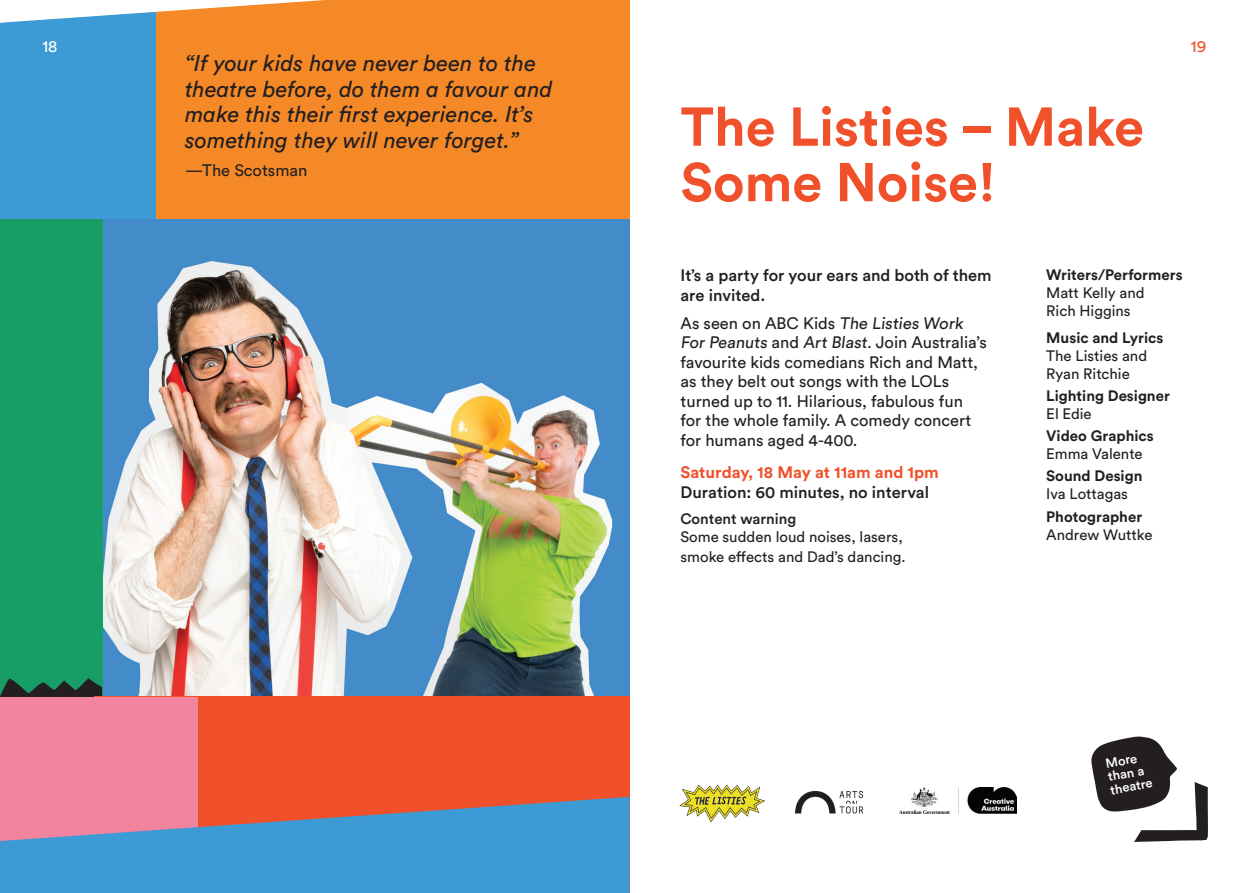
<style>
.page{position:relative;width:1259px;height:893px;background:#fff}
.page>*{position:absolute;margin:0;border:0;box-sizing:border-box;transform-origin:0 0}
._1__Heading_1{font:700 54px/55.5px "Circular Std";color:#f0502a}
._6__Pull_Quote{font:italic 22.5px/25.5px "Circular Std";color:#231f20}
._4__Body_copy{font:16.5px/19.5px "Circular Std";color:#231f20}
._3__Intro_deck{font:500 16.5px/19.5px "Circular Std";color:#231f20}
._4__Body_copy-2{font:500 16.5px "Circular Std";color:#231f20}
._5__Date___Call_to_action{font:700 16.5px "Circular Std";color:#f0502a}
.t1{font:16.5px "Circular Std";color:#fff}
.t2{font:16.5px "Circular Std";color:#f0502a}
.Performer_Name_10pt{font:15px/18px "Circular Std";color:#231f20}
.Performer_Name_10pt-2{font:700 15px/18px "Circular Std";color:#231f20}
._3__Intro_deck-2{font:500 13.05px/13.5px "Circular Std";color:#fff}
.s1{font-weight:500}
.s2{font-weight:700}
.s3{font-weight:400}
</style>
<div class="page">
<img style="left:102px;top:219px;width:527px;height:478px">
<div style="left:0;top:219px;width:102px;height:508px;background:#179e66"></div>
<div style="left:136px;top:0;width:493px;height:219px;background:#f68927"></div>
<div style="left:0;top:0;width:155px;height:219px;background:#3c9ad4"></div>
<svg style="left:0;top:0;width:325px;height:23px"></svg>
<svg style="left:1091px;top:736px;width:117px;height:106px"></svg>
<img style="left:794px;top:790px;width:70px;height:24px">
<img style="left:679px;top:784px;width:85px;height:39px">
<img style="left:899px;top:787px;width:117px;height:27px">
<svg style="left:0;top:678px;width:102px;height:19px"></svg>
<div style="left:94px;top:697px;width:535px;height:196px;background:#f0502a"></div>
<div style="left:0;top:697px;width:197px;height:179px;background:#f3849e"></div>
<svg style="left:0;top:797px;width:630px;height:96px;fill:#3c9ad4"></svg>
<p class="t1" style="left:42px;top:36px;width:17px">18</p>
<p class="_6__Pull_Quote" style="left:185px;top:50px;width:369px">“If your kids have never been to the theatre before, do them a favour and make this their first experience. It’s something they will never forget.”</p>
<p class="_4__Body_copy" style="left:185px;top:160px;width:124px">—The Scotsman</p>
<p class="_1__Heading_1" style="left:680px;top:98px;width:465px">The Listies – Make<br>Some Noise!</p>
<p class="t2" style="left:1190px;top:36px;width:17px">19</p>
<p class="_3__Intro_deck" style="left:680px;top:265px;width:313px">It’s a party for your ears and both of them are invited.</p>
<p class="_4__Body_copy" style="left:680px;top:313px;width:308px">As seen on ABC Kids The Listies Work For Peanuts and Art Blast. Join Australia’s favourite kids comedians Rich and Matt, as they belt out songs with the LOLs turned up to 11. Hilarious, fabulous fun for the whole family. A comedy concert for humans aged 4-400.</p>
<p class="_5__Date___Call_to_action" style="left:680px;top:462px;width:260px">Saturday, 18 May at 11am and 1pm</p>
<p class="_4__Body_copy-2" style="left:680px;top:481px;width:250px">Duration: 60 minutes, no interval</p>
<p class="Performer_Name_10pt" style="left:680px;top:510px;width:224px"><span class="s1">Content warning<br></span>Some sudden loud noises, lasers,</p>
<p class="Performer_Name_10pt" style="left:680px;top:547px;width:227px">smoke effects and Dad’s dancing.</p>
<p class="Performer_Name_10pt-2" style="left:1046px;top:265px;width:138px">Writers/Performers</p>
<p class="Performer_Name_10pt" style="left:1046px;top:284px;width:100px">Matt Kelly and<br>Rich Higgins</p>
<p class="Performer_Name_10pt" style="left:1046px;top:328px;width:119px"><span class="s2">Music and Lyrics<br></span>The Listies and<br>Ryan Ritchie</p>
<p class="Performer_Name_10pt-2" style="left:1046px;top:386px;width:125px">Lighting Designer<br><span class="s3">El Edie</span></p>
<p class="Performer_Name_10pt-2" style="left:1046px;top:426px;width:109px">Video Graphics<br><span class="s3">Emma Valente</span></p>
<p class="Performer_Name_10pt-2" style="left:1046px;top:467px;width:98px">Sound Design<br><span class="s3">Iva Lottagas</span></p>
<p class="Performer_Name_10pt-2" style="left:1046px;top:507px;width:108px">Photographer<br><span class="s3">Andrew Wuttke</span></p>
<p class="_3__Intro_deck-2" style="left:1104px;top:756px;width:44px;rotate:-10deg">More than a theatre</p>
</div>
